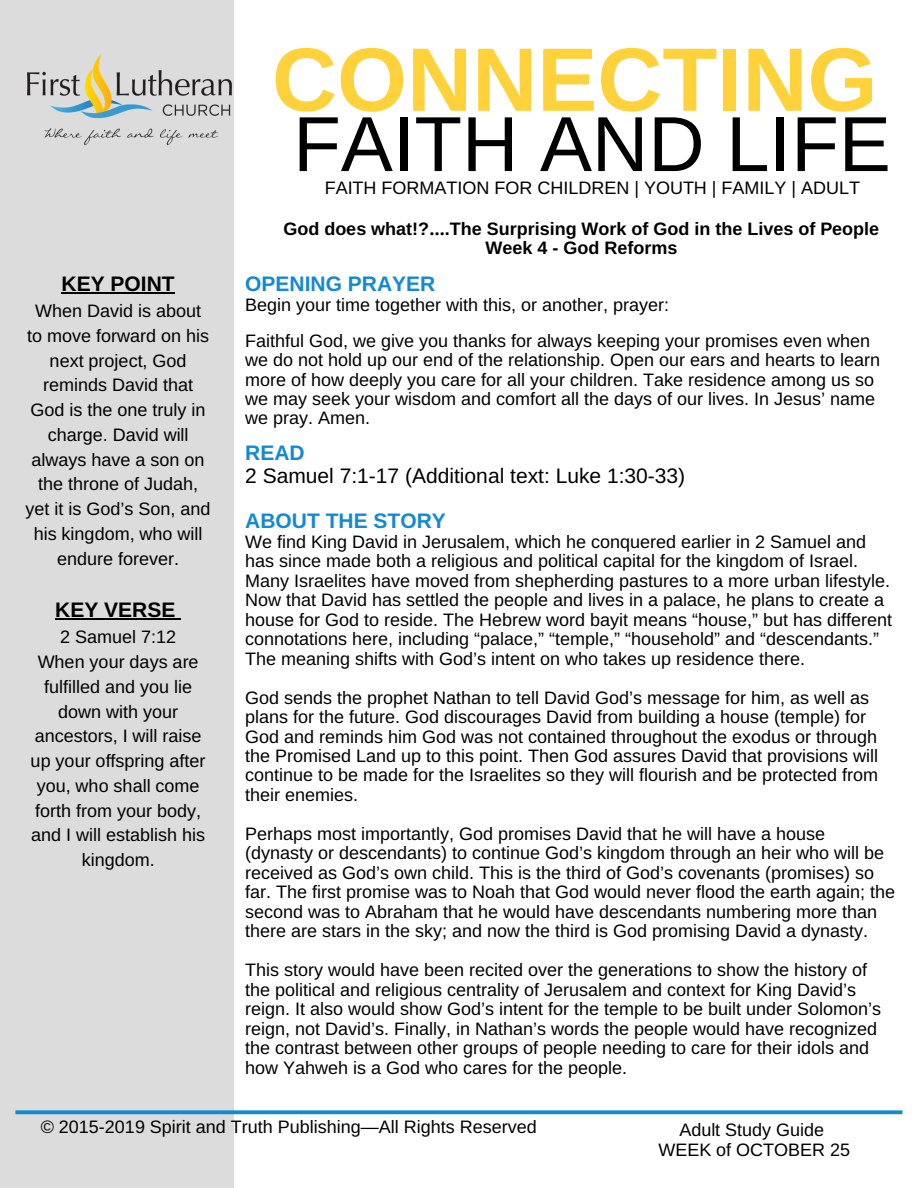
<style>
.page{position:relative;width:918px;height:1188px;background:#fff}
.page>*{position:absolute;margin:0;border:0;box-sizing:border-box;transform-origin:0 0}
.t1{font:700 90.15px "Arimo";color:#ffd23b}
.t2{font:78px "Arimo";color:#000}
.t3{font:21px "Arimo";color:#000}
.t4{font:700 21px "Arimo";color:#1289d3}
.t5{font:700 21px "Arimo";color:#000}
.t6{font:18px/19.5px "Arimo";color:#000}
.t7{font:700 18px/19.2px "Arimo";color:#000;text-align:center}
.s1{font-family:"Noto Sans Gurmukhi"}
</style>
<div class="page">
<div style="left:0;top:0;width:234px;height:1188px;background:#dbdcdb"></div>
<hr style="left:62px;top:292px;width:113px;height:1px;background:#000">
<hr style="left:55px;top:619px;width:120px;height:1px;background:#000">
<svg style="left:15px;top:1110px;width:887px;height:4px;background:#2692d5"></svg>
<img style="left:27px;top:54px;width:205px;height:91px">
<h1 class="t1" style="left:272px;top:29px;width:607px">CONNECTING</h1>
<h2 class="t2" style="left:293px;top:100px;width:599px">FAITH AND LIFE</h2>
<p class="t6" style="left:325px;top:178px;width:537px">FAITH FORMATION FOR CHILDREN | YOUTH | FAMILY | ADULT</p>
<p class="t5" style="left:62px;top:272px;width:115px">KEY POINT</p>
<p class="t6" style="left:26px;top:298px;width:186px;line-height:24.8px;text-align:center">When David is about to move forward on his next project, God reminds David that<br>God is the one truly in charge. David will always have a son on the throne of Judah, yet it is God’s Son, and his kingdom, who will endure forever.</p>
<p class="t5" style="left:55px;top:598px;width:122px">KEY VERSE</p>
<p class="t6" style="left:31px;top:625px;width:176px;line-height:24.8px;text-align:center">2 Samuel 7:12<br>When your days are fulfilled and you lie down with your ancestors, I will raise up your offspring after you, who shall come forth from your body, and I will establish his kingdom.</p>
<p class="t7" style="left:283px;top:219px;width:597px">God does what!?<span class="s1">…</span>.The Surprising Work of God in the Lives of People<br>Week 4 - God Reforms</p>
<p class="t4" style="left:245px;top:272px;width:192px">OPENING PRAYER</p>
<p class="t6" style="left:245px;top:287px;width:626px;line-height:35.7px">Begin your time together with this, or another, prayer:<br>Faithful God, we give you thanks for always keeping your promises even when</p>
<p class="t6" style="left:245px;top:350px;width:637px">we do not hold up our end of the relationship. Open our ears and hearts to learn more of how deeply you care for all your children. Take residence among us so we may seek your wisdom and comfort all the days of our lives. In Jesus’ name we pray. Amen.</p>
<p class="t4" style="left:245px;top:441px;width:61px">READ</p>
<p class="t3" style="left:245px;top:464px;width:441px">2 Samuel 7:1-17 (Additional text: Luke 1:30-33)</p>
<p class="t4" style="left:245px;top:509px;width:202px">ABOUT THE STORY</p>
<p class="t6" style="left:245px;top:532px;width:648px">We find King David in Jerusalem, which he conquered earlier in 2 Samuel and has since made both a religious and political capital for the kingdom of Israel.<br>Many Israelites have moved from shepherding pastures to a more urban lifestyle.<br>Now that David has settled the people and lives in a palace, he plans to create a house for God to reside. The Hebrew word bayit means “house,” but has different connotations here, including “palace,” “temple,” “household” and “descendants.” The meaning shifts with God’s intent on who takes up residence there.</p>
<p class="t6" style="left:245px;top:688px;width:634px">God sends the prophet Nathan to tell David God’s message for him, as well as plans for the future. God discourages David from building a house (temple) for God and reminds him God was not contained throughout the exodus or through the Promised Land up to this point. Then God assures David that provisions will continue to be made for the Israelites so they will flourish and be protected from their enemies.</p>
<p class="t6" style="left:245px;top:824px;width:651px">Perhaps most importantly, God promises David that he will have a house (dynasty or descendants) to continue God’s kingdom through an heir who will be received as God’s own child. This is the third of God’s covenants (promises) so far. The first promise was to Noah that God would never flood the earth again; the second was to Abraham that he would have descendants numbering more than there are stars in the sky; and now the third is God promising David a dynasty.</p>
<p class="t6" style="left:245px;top:960px;width:637px">This story would have been recited over the generations to show the history of the political and religious centrality of Jerusalem and context for King David’s reign. It also would show God’s intent for the temple to be built under Solomon’s reign, not David’s. Finally, in Nathan’s words the people would have recognized the contrast between other groups of people needing to care for their idols and how Yahweh is a God who cares for the people.</p>
<p class="t6" style="left:41px;top:1117px;width:498px">© 2015-2019 Spirit and Truth Publishing—All Rights Reserved</p>
<p class="t6" style="left:658px;top:1120px;width:193px;text-align:center">Adult Study Guide<br>WEEK of OCTOBER 25</p>
</div>
